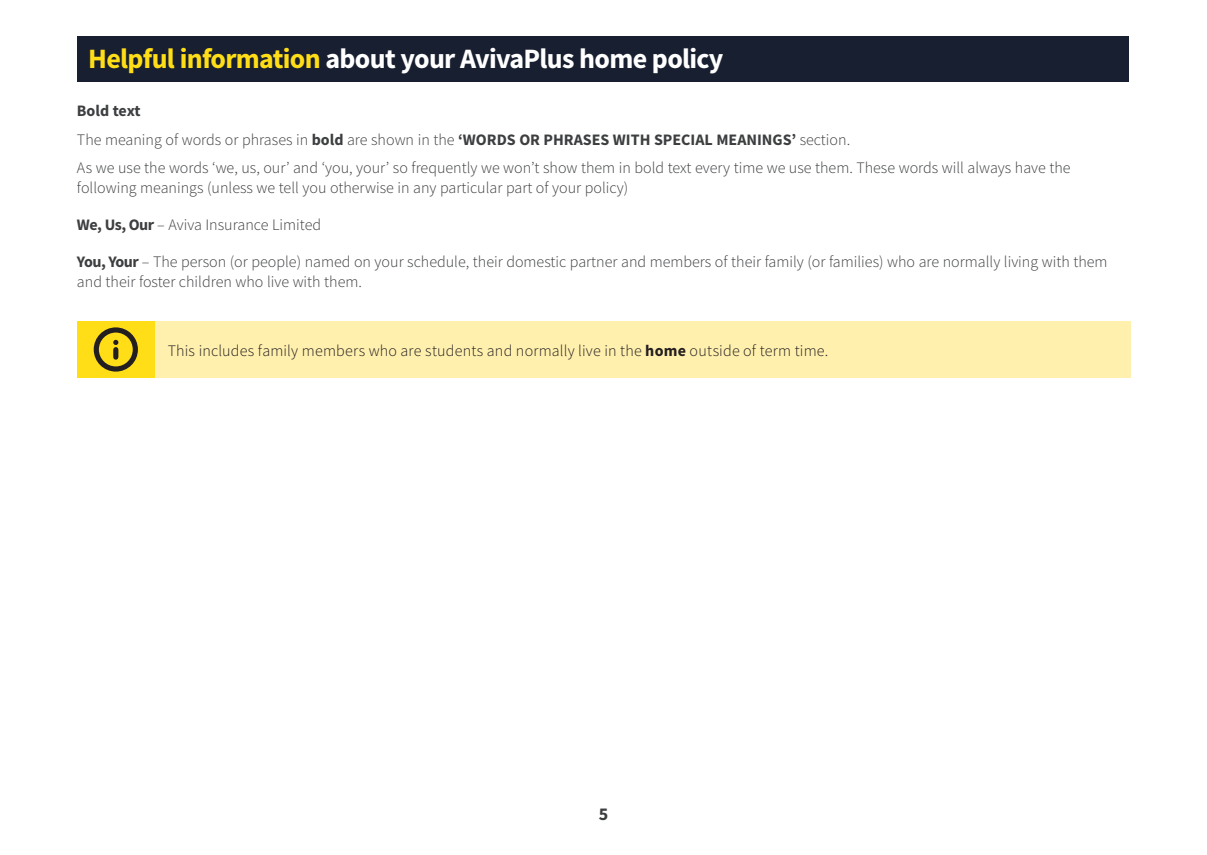
<style>
.page{position:relative;width:1207px;height:855px;background:#fff}
.page>*{position:absolute;margin:0;border:0;box-sizing:border-box;transform-origin:0 0}
.t1{font:700 28px "Source Sans Pro";letter-spacing:-.025em;color:#fff}
.t2{font:700 18px "Source Sans Pro";color:#3c3e40}
.t3{font:300 16px/28.6px "Source Sans Pro";color:#3c3e40}
.t4{font:300 16px "Source Sans Pro";letter-spacing:.01em;color:#231f20}
.s1{color:#ffdd17}
.s2{font-weight:700}
</style>
<div class="page">
<div style="left:77px;top:36px;width:1051px;height:45px;background:#181f30"></div>
<div style="left:77px;top:321px;width:1052px;height:57px;background:#fff0ae"></div>
<div style="left:77px;top:321px;width:78px;height:57px;background:#ffdd17"></div>
<div style="left:113px;top:349px;width:5px;height:8px;background:#231f20"></div>
<svg style="left:113px;top:340px;width:5px;height:5px"></svg>
<div style="left:94px;top:327px;width:44px;height:44px;border:5px solid #231f20;border-radius:50%"></div>
<h1 class="t1" style="left:88px;top:40px;width:636px"><span class="s1">Helpful information</span> about your AvivaPlus home policy</h1>
<p class="t3" style="left:77px;top:97px;width:994px"><span class="s2">Bold text<br></span>The meaning of words or phrases in <span class="s2">bold</span> are shown in the <span class="s2">‘WORDS OR PHRASES WITH SPECIAL MEANINGS’</span> section.<br>As we use the words ‘we, us, our’ and ‘you, your’ so frequently we won’t show them in bold text every time we use them. These words will always have the</p>
<p class="t3" style="left:77px;top:174px;width:552px">following meanings (unless we tell you otherwise in any particular part of your policy)</p>
<p class="t3" style="left:77px;top:211px;width:246px"><span class="s2">We, Us, Our</span> – Aviva Insurance Limited</p>
<p class="t3" style="left:77px;top:252px;width:1031px;line-height:20px"><span class="s2">You, Your</span> – The person (or people) named on your schedule, their domestic partner and members of their family (or families) who are normally living with them and their foster children who live with them.</p>
<p class="t4" style="left:168px;top:340px;width:662px">This includes family members who are students and normally live in the <span class="s2">home</span> outside of term time.</p>
<p class="t2" style="left:598px;top:801px;width:11px">5</p>
</div>
